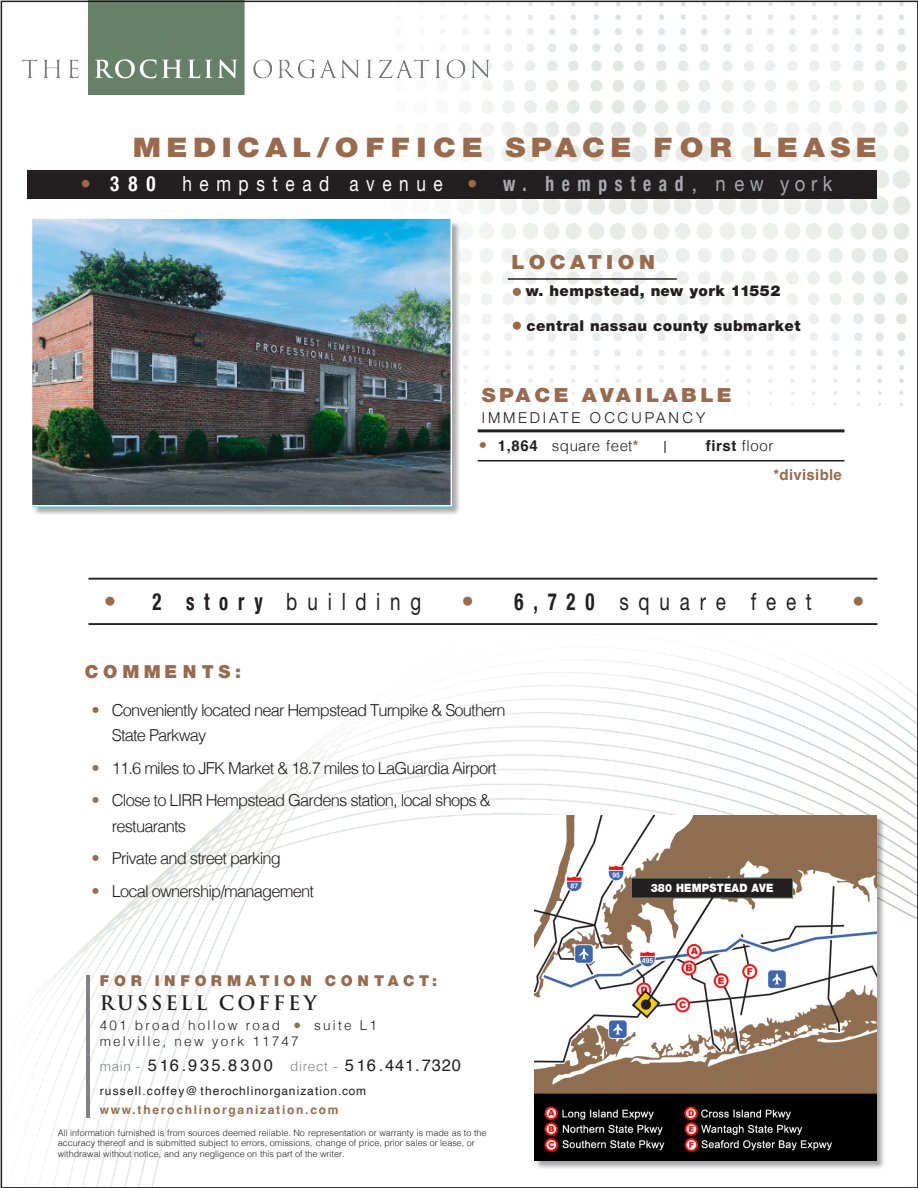
<style>
.page{position:relative;width:918px;height:1188px;background:#fff}
.page>*{position:absolute;margin:0;border:0;box-sizing:border-box;transform-origin:0 0}
.t1{font:900 27px "Helvetica Neue LT Pro";letter-spacing:.18em;color:#996b4c;scale:1.11 1}
.t2{font:700 condensed 25.2px "Helvetica Neue";color:#996b4c}
.t3{font:23.85px "Helvetica Neue LT Pro";letter-spacing:.52em;color:#231f20;scale:.79 1}
.t4{font:21px "Helvetica Neue LT Pro";letter-spacing:.44em;color:#fff;scale:.82 1}
.t5{font:700 condensed 21px "Helvetica Neue";color:#fff;scale:.9 1}
.t6{font:900 19.5px "Helvetica Neue LT Pro";letter-spacing:.16em;color:#996b4c;scale:1.08 1}
.t7{font:700 19.5px "Trajan Pro";letter-spacing:.15em;color:#231f20}
.t8{font:900 19.5px "Helvetica Neue LT Pro";letter-spacing:.2em;color:#996b4c;scale:1.08 1}
.t9{font:900 18px "Helvetica Neue LT Pro";letter-spacing:.26em;color:#996b4c}
.t10{font:300 16.5px/25.5px "Helvetica";letter-spacing:-.05em;color:#231f20}
.t11{font:16.5px "Helvetica";letter-spacing:.05em;color:#231f20}
.t12{font:900 15px "Helvetica Neue LT Pro";letter-spacing:.03em;color:#231f20}
.t13{font:900 15px "Helvetica Neue LT Pro";letter-spacing:.31em;color:#996b4c}
.t14{font:300 15px "Helvetica Neue";letter-spacing:.185em;color:#231f20}
.t15{font:300 15px "Helvetica";letter-spacing:.03em;color:#231f20}
.t16{font:700 15px "Helvetica";letter-spacing:.04em;color:#231f20}
.t17{font:700 15px "Helvetica";letter-spacing:.02em;color:#996b4c}
.t18{font:300 13.5px "Helvetica";letter-spacing:.165em;color:#231f20}
.t19{font:12px "Helvetica";letter-spacing:.095em;color:#231f20}
.t20{font:700 12px "Helvetica";letter-spacing:.145em;color:#996b4c}
.t21{font:900 11.55px "Helvetica Neue LT Pro";letter-spacing:.02em;color:#fff;scale:.91 1}
.t22{font:300 9px/10.8px "Helvetica";color:#231f20}
.s1{color:#996b4c}
.s2{font-family:"Helvetica Neue";font-weight:700;font-stretch:condensed;color:#996b4c}
.s3{font-family:"Helvetica Neue";font-weight:700;font-stretch:condensed;color:#a8a9ad}
.s4{color:#a8a9ad}
.s5{font-size:16.5px;color:#996b4c}
.s6{font-weight:700}
.s7{font-weight:700;color:#996b4c}
.s8{font-weight:300}
.s9{font-family:"Helvetica Neue";font-weight:700;font-stretch:condensed;font-size:25.2px;color:#996b4c}
.s10{font-family:"Helvetica Neue";font-weight:700;font-stretch:condensed}
.s11{font-weight:300;font-size:13.5px;color:#808285}
</style>
<div class="page">
<div style="left:32px;top:220px;width:429px;height:296px;background:#231f20;opacity:.4"></div>
<img style="left:34px;top:220px;width:415px;height:284px">
<div style="left:31px;top:217px;width:421px;height:290px;border:2px solid #fff"></div>
<img style="left:383px;top:0;width:533px;height:410px">
<img style="left:0;top:632px;width:915px;height:556px">
<img style="left:23px;top:4px;width:466px;height:91px">
<div style="left:27px;top:171px;width:850px;height:28px;background:#231f20"></div>
<hr style="left:88px;top:578px;width:790px;height:2px;background:#231f20">
<hr style="left:88px;top:623px;width:790px;height:2px;background:#231f20">
<hr style="left:508px;top:278px;width:169px;height:2px;background:#231f20">
<div style="left:513px;top:288px;width:8px;height:8px;background:#996b4c;border-radius:50%"></div>
<div style="left:513px;top:322px;width:8px;height:8px;background:#996b4c;border-radius:50%"></div>
<hr style="left:478px;top:429px;width:367px;height:3px;background:#231f20">
<hr style="left:478px;top:460px;width:367px;height:2px;background:#231f20">
<hr style="left:86px;top:975px;width:3px;height:143px;background:#808285">
<svg style="left:294px;top:1023px;width:6px;height:5px"></svg>
<div style="left:535px;top:815px;width:351px;height:356px;background:#231f20;opacity:.4"></div>
<img style="left:535px;top:815px;width:341px;height:346px">
<div style="left:632px;top:878px;width:161px;height:20px;background:#231f20"></div>
<div style="left:631px;top:878px;width:162px;height:20px;border:1px solid #678169"></div>
<svg style="left:630px;top:893px;width:87px;height:127px"></svg>
<svg style="left:664px;top:442px;width:2px;height:11px"></svg>
<p class="t1" style="left:133px;top:132px;width:672px">MEDICAL/OFFICE SPACE FOR LEASE</p>
<p class="t5" style="left:80px;top:166px;width:85px"><span class="s1">•</span> 380</p>
<p class="t4" style="left:182px;top:171px;width:794px">hempstead avenue <span class="s2">•</span> <span class="s3">w. hempstead</span><span class="s4">, new york</span></p>
<p class="t8" style="left:512px;top:250px;width:134px">LOCATION</p>
<p class="t12" style="left:526px;top:282px;width:256px">w. hempstead, new york 11552</p>
<p class="t12" style="left:526px;top:317px;width:276px">central nassau county submarket</p>
<p class="t6" style="left:482px;top:383px;width:233px">SPACE AVAILABLE</p>
<p class="t14" style="left:482px;top:405px;width:225px">IMMEDIATE OCCUPANCY</p>
<p class="t15" style="left:479px;top:433px;width:161px"><span class="s5">•</span> <span class="s6">1,864</span> square feet<span class="s7">*</span></p>
<p class="t16" style="left:706px;top:436px;width:69px">first <span class="s8">floor</span></p>
<p class="t17" style="left:773px;top:465px;width:70px">*divisible</p>
<p class="t3" style="left:104px;top:587px;width:404px"><span class="s9">•</span> <span class="s10">2 story</span> building</p>
<p class="t3" style="left:461px;top:587px;width:445px"><span class="s9">•</span> <span class="s10">6,720</span> square feet</p>
<p class="t2" style="left:852px;top:580px;width:14px">•</p>
<p class="t9" style="left:85px;top:661px;width:158px">COMMENTS:</p>
<p class="t10" style="left:112px;top:696px;width:395px;text-indent:-20px"><span class="s1">•</span> Conveniently located near Hempstead Turnpike &amp; Southern<br>State Parkway</p>
<p class="t10" style="left:92px;top:754px;width:407px"><span class="s1">•</span> 11.6 miles to JFK Market &amp; 18.7 miles to LaGuardia Airport</p>
<p class="t10" style="left:112px;top:787px;width:381px;text-indent:-20px"><span class="s1">•</span> Close to LIRR Hempstead Gardens station, local shops &amp; restuarants</p>
<p class="t10" style="left:92px;top:845px;width:191px"><span class="s1">•</span> Private and street parking</p>
<p class="t10" style="left:92px;top:877px;width:224px"><span class="s1">•</span> Local ownership/management</p>
<p class="t13" style="left:100px;top:971px;width:339px">FOR INFORMATION CONTACT:</p>
<p class="t7" style="left:100px;top:991px;width:219px">RUSSELL COFFEY</p>
<p class="t18" style="left:100px;top:1013px;width:182px">401 broad hollow road</p>
<p class="t18" style="left:314px;top:1013px;width:64px">suite L1</p>
<p class="t18" style="left:100px;top:1030px;width:201px">melville, new york 11747</p>
<p class="t11" style="left:100px;top:1052px;width:363px"><span class="s11">main -</span> 516.935.8 300 <span class="s11">direct -</span> 516.441.7320</p>
<p class="t19" style="left:100px;top:1081px;width:268px">russell.coffey@ therochlinorganization.com</p>
<p class="t20" style="left:100px;top:1103px;width:240px">www.therochlinorganization.com</p>
<p class="t22" style="left:58px;top:1126px;width:430px">All information furnished is from sources deemed reliable. No representation or warranty is made as to the accuracy thereof and is submitted subject to errors, omissions, change of price, prior sales or lease, or withdrawal without notice, and any negligence on this part of the writer.</p>
<p class="t21" style="left:651px;top:881px;width:136px">380 HEMPSTEAD AVE</p>
</div>
